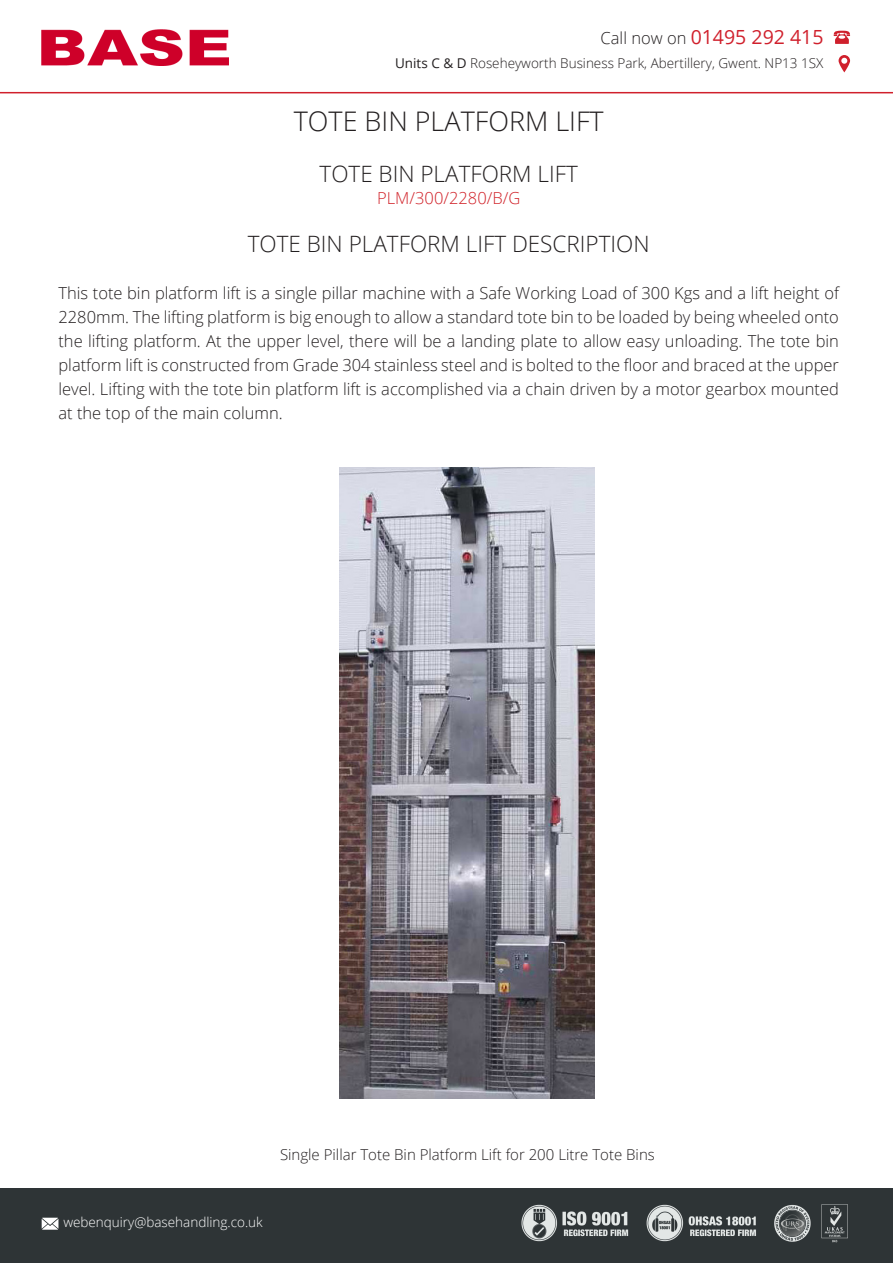
<style>
.page{position:relative;width:893px;height:1263px;background:#fff}
.page>*{position:absolute;margin:0;border:0;box-sizing:border-box;transform-origin:0 0}
.Heading_1{font:300 27px "Open Sans";color:#231f20}
.Heading_2{font:300 22.5px "Open Sans";color:#231f20}
.t1{font:19.5px "Open Sans";color:#d0202c}
.t2{font:300 16.5px/24px "Open Sans";color:#231f20;text-align:justify}
.t3{font:300 16.5px "Open Sans";color:#d1232a}
.Heading_2-2{font:300 15px "Open Sans";color:#231f20}
.t4{font:300 13.5px "Open Sans";color:#231f20}
.t5{font:300 13.5px "Open Sans";color:#fff}
.s1{font-weight:300;font-size:16.5px;color:#231f20}
.s2{font-weight:400}
</style>
<div class="page">
<img style="left:42px;top:29px;width:187px;height:36px">
<hr style="left:0;top:92px;width:893px;height:1px;background:#d0202c">
<div style="left:0;top:1188px;width:893px;height:75px;background:#2e3436"></div>
<img style="left:834px;top:31px;width:16px;height:13px">
<svg style="left:838px;top:55px;width:12px;height:17px"></svg>
<img style="left:774px;top:1204px;width:74px;height:39px">
<img style="left:646px;top:1204px;width:110px;height:38px">
<img style="left:521px;top:1204px;width:108px;height:38px">
<svg style="left:42px;top:1218px;width:16px;height:12px"></svg>
<img style="left:340px;top:467px;width:255px;height:632px">
<p class="t1" style="left:601px;top:24px;width:224px"><span class="s1">Call now on</span> 01495 292 415</p>
<p class="t4" style="left:395px;top:54px;width:430px"><span class="s2">Units C &amp; D</span> Roseheyworth Business Park, Abertillery, Gwent. NP13 1SX</p>
<p class="Heading_1" style="left:294px;top:103px;width:311px">TOTE BIN PLATFORM LIFT</p>
<p class="Heading_2" style="left:320px;top:158px;width:260px">TOTE BIN PLATFORM LIFT</p>
<p class="t3" style="left:377px;top:187px;width:145px">PLM/300/2280/B/G</p>
<p class="Heading_2" style="left:248px;top:228px;width:403px">TOTE BIN PLATFORM LIFT DESCRIPTION</p>
<p class="t2" style="left:58px;top:281px;width:782px">This tote bin platform lift is a single pillar machine with a Safe Working Load of 300 Kgs and a lift height of 2280mm. The lifting platform is big enough to allow a standard tote bin to be loaded by being wheeled onto the lifting platform. At the upper level, there will be a landing plate to allow easy unloading. The tote bin platform lift is constructed from Grade 304 stainless steel and is bolted to the floor and braced at the upper level. Lifting with the tote bin platform lift is accomplished via a chain driven by a motor gearbox mounted at the top of the main column.</p>
<p class="Heading_2-2" style="left:280px;top:1144px;width:376px">Single Pillar Tote Bin Platform Lift for 200 Litre Tote Bins</p>
<p class="t5" style="left:63px;top:1213px;width:201px">webenquiry@basehandling.co.uk</p>
</div>
